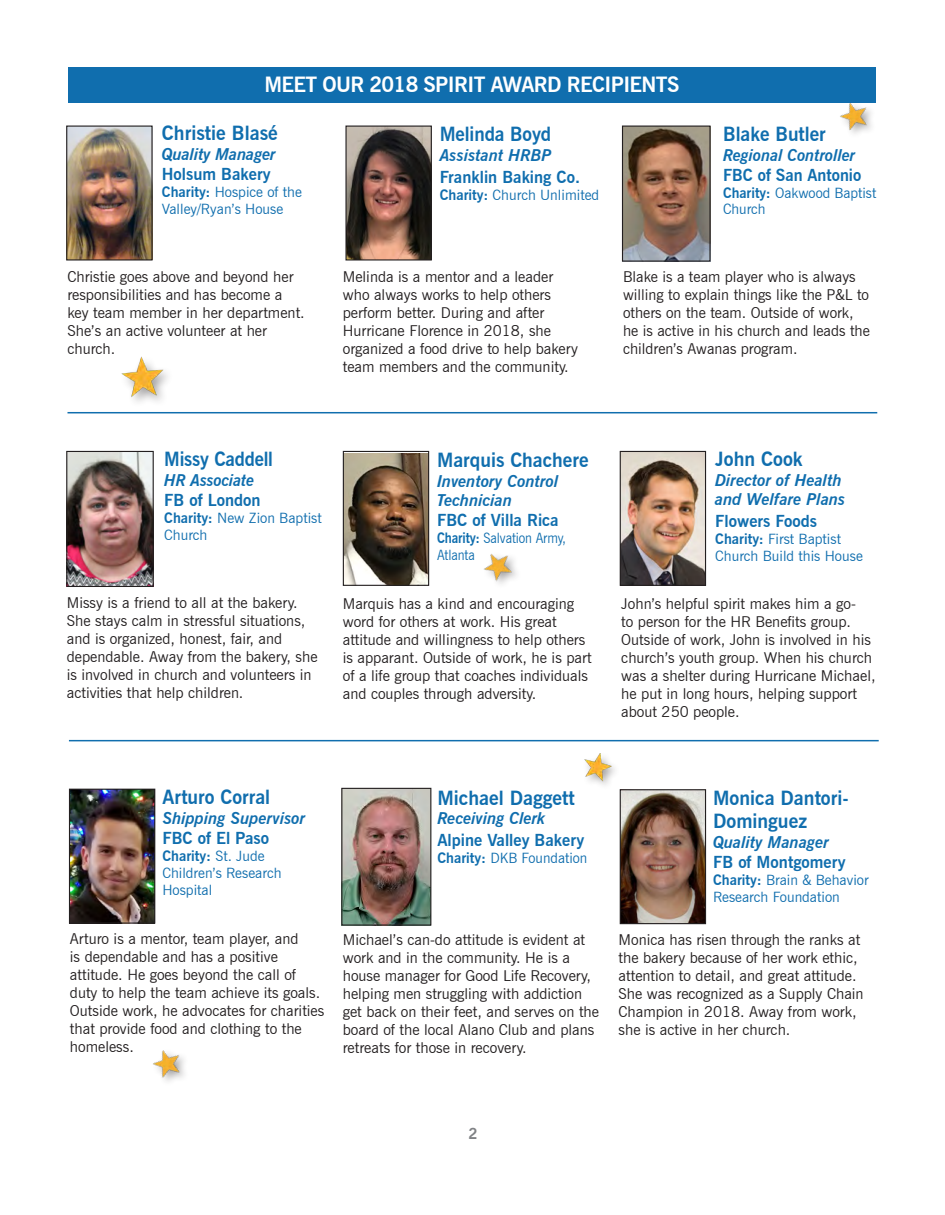
<style>
.page{position:relative;width:945px;height:1215px;background:#fff}
.page>*{position:absolute;margin:0;border:0;box-sizing:border-box;transform-origin:0 0}
.t1{font:700 21px "News Gothic BT";letter-spacing:-.03em;color:#fff}
.t2{font:700 19.5px/23.4px "News Gothic BT";color:#106eae}
.t3{font:700 19.5px "News Gothic BT";color:#106eae;scale:.95 1}
.t4{font:italic 700 16.5px/19.8px "News Gothic BT";color:#106eae}
.t5{font:700 16.5px "News Gothic BT";color:#106eae}
.t6{font:15px/18px "News Gothic BT";color:#231f20}
.t7{font:700 15px "News Gothic BT";color:#808285}
.t8{font:14.25px/17.1px "News Gothic BT";color:#106eae}
.t9{font:14.25px/17.1px "News Gothic BT";color:#106eae;scale:.9 1}
.s1{font-weight:700}
</style>
<div class="page">
<img style="left:68px;top:128px;width:83px;height:131px">
<div style="left:66px;top:126px;width:87px;height:135px;border:1px solid #231f20"></div>
<img style="left:347px;top:128px;width:83px;height:131px">
<div style="left:345px;top:126px;width:87px;height:135px;border:1px solid #231f20"></div>
<img style="left:68px;top:453px;width:84px;height:132px">
<div style="left:66px;top:451px;width:88px;height:136px;border:1px solid #231f20"></div>
<hr style="left:68px;top:412px;width:809px;height:1px;background:#106eae">
<hr style="left:69px;top:740px;width:810px;height:1px;background:#106eae">
<img style="left:622px;top:453px;width:82px;height:131px">
<div style="left:620px;top:451px;width:86px;height:135px;border:1px solid #231f20"></div>
<img style="left:345px;top:453px;width:82px;height:131px">
<div style="left:343px;top:451px;width:86px;height:135px;border:1px solid #231f20"></div>
<img style="left:71px;top:791px;width:82px;height:131px">
<div style="left:69px;top:789px;width:86px;height:135px;border:1px solid #231f20"></div>
<div style="left:68px;top:68px;width:808px;height:35px;background:#106eae"></div>
<img style="left:622px;top:791px;width:82px;height:131px">
<div style="left:620px;top:789px;width:86px;height:135px;border:1px solid #231f20"></div>
<img style="left:122px;top:356px;width:46px;height:46px">
<img style="left:153px;top:1050px;width:32px;height:32px">
<img style="left:584px;top:753px;width:29px;height:29px">
<img style="left:840px;top:103px;width:32px;height:31px">
<img style="left:484px;top:554px;width:33px;height:30px">
<img style="left:624px;top:128px;width:85px;height:132px">
<div style="left:622px;top:126px;width:89px;height:136px;border:1px solid #231f20"></div>
<img style="left:343px;top:790px;width:86px;height:134px">
<div style="left:341px;top:788px;width:90px;height:138px;border:1px solid #231f20"></div>
<p class="t1" style="left:264px;top:72px;width:417px">MEET OUR 2018 SPIRIT AWARD RECIPIENTS</p>
<p class="t2" style="left:162px;top:122px;width:118px">Christie Blasé</p>
<p class="t4" style="left:162px;top:144px;width:115px">Quality Manager</p>
<p class="t5" style="left:162px;top:164px;width:111px">Holsum Bakery</p>
<p class="t8" style="left:162px;top:183px;width:141px"><span class="s1">Charity:</span> Hospice of the<br>Valley/Ryan’s House</p>
<p class="t2" style="left:440px;top:123px;width:113px">Melinda Boyd</p>
<p class="t4" style="left:440px;top:145px;width:113px">Assistant HRBP</p>
<p class="t5" style="left:440px;top:167px;width:142px">Franklin Baking Co.</p>
<p class="t8" style="left:440px;top:186px;width:161px"><span class="s1">Charity:</span> Church Unlimited</p>
<p class="t2" style="left:723px;top:123px;width:104px">Blake Butler</p>
<p class="t4" style="left:723px;top:145px;width:134px">Regional Controller</p>
<p class="t5" style="left:723px;top:165px;width:140px">FBC of San Antonio</p>
<p class="t8" style="left:723px;top:184px;width:155px;line-height:16.5px"><span class="s1">Charity:</span> Oakwood Baptist<br>Church</p>
<p class="t6" style="left:67px;top:268px;width:239px">Christie goes above and beyond her responsibilities and has become a key team member in her department.<br>She’s an active volunteer at her church.</p>
<p class="t6" style="left:343px;top:268px;width:237px">Melinda is a mentor and a leader who always works to help others perform better. During and after<br>Hurricane Florence in 2018, she organized a food drive to help bakery team members and the community.</p>
<p class="t6" style="left:623px;top:268px;width:248px">Blake is a team player who is always willing to explain things like the P&amp;L to others on the team. Outside of work, he is active in his church and leads the children’s Awanas program.</p>
<p class="t3" style="left:164px;top:447px;width:116px">Missy Caddell</p>
<p class="t4" style="left:164px;top:470px;width:91px">HR Associate</p>
<p class="t5" style="left:164px;top:490px;width:98px">FB of London</p>
<p class="t8" style="left:164px;top:509px;width:159px"><span class="s1">Charity:</span> New Zion Baptist<br>Church</p>
<p class="t6" style="left:67px;top:594px;width:252px">Missy is a friend to all at the bakery.<br>She stays calm in stressful situations, and is organized, honest, fair, and dependable. Away from the bakery, she is involved in church and volunteers in activities that help children.</p>
<p class="t2" style="left:437px;top:448px;width:153px">Marquis Chachere</p>
<p class="t4" style="left:437px;top:471px;width:123px">Inventory Control<br>Technician</p>
<p class="t5" style="left:437px;top:510px;width:123px">FBC of Villa Rica</p>
<p class="t9" style="left:437px;top:530px;width:145px"><span class="s1">Charity:</span> Salvation Army,<br>Atlanta</p>
<p class="t6" style="left:343px;top:594px;width:250px">Marquis has a kind and encouraging word for others at work. His great attitude and willingness to help others is apparant. Outside of work, he is part of a life group that coaches individuals and couples through adversity.</p>
<p class="t2" style="left:715px;top:447px;width:89px">John Cook</p>
<p class="t4" style="left:715px;top:470px;width:132px">Director of Health and Welfare Plans</p>
<p class="t5" style="left:715px;top:511px;width:103px">Flowers Foods</p>
<p class="t8" style="left:715px;top:530px;width:149px"><span class="s1">Charity:</span> First Baptist<br>Church Build this House</p>
<p class="t6" style="left:621px;top:594px;width:256px">John’s helpful spirit makes him a go-<br>to person for the HR Benefits group.<br>Outside of work, John is involved in his church’s youth group. When his church was a shelter during Hurricane Michael, he put in long hours, helping support about 250 people.</p>
<p class="t2" style="left:162px;top:785px;width:109px">Arturo Corral</p>
<p class="t4" style="left:162px;top:808px;width:144px">Shipping Supervisor</p>
<p class="t5" style="left:162px;top:828px;width:108px">FBC of El Paso</p>
<p class="t8" style="left:162px;top:847px;width:121px"><span class="s1">Charity:</span> St. Jude<br>Children’s Research<br>Hospital</p>
<p class="t6" style="left:70px;top:930px;width:256px">Arturo is a mentor, team player, and<br>is dependable and has a positive attitude. He goes beyond the call of duty to help the team achieve its goals.<br>Outside work, he advocates for charities that provide food and clothing to the homeless.</p>
<p class="t2" style="left:437px;top:786px;width:139px">Michael Daggett</p>
<p class="t4" style="left:437px;top:808px;width:109px">Receiving Clerk</p>
<p class="t5" style="left:437px;top:830px;width:148px">Alpine Valley Bakery</p>
<p class="t8" style="left:437px;top:849px;width:151px"><span class="s1">Charity:</span> DKB Foundation</p>
<p class="t6" style="left:343px;top:930px;width:258px">Michael’s can-do attitude is evident at work and in the community. He is a house manager for Good Life Recovery, helping men struggling with addiction get back on their feet, and serves on the board of the local Alano Club and plans retreats for those in recovery.</p>
<p class="t2" style="left:713px;top:786px;width:137px">Monica Dantori-<br>Dominguez</p>
<p class="t4" style="left:713px;top:832px;width:117px">Quality Manager</p>
<p class="t5" style="left:713px;top:852px;width:134px">FB of Montgomery</p>
<p class="t8" style="left:713px;top:871px;width:157px"><span class="s1">Charity:</span> Brain &amp; Behavior<br>Research Foundation</p>
<p class="t6" style="left:619px;top:930px;width:247px">Monica has risen through the ranks at the bakery because of her work ethic, attention to detail, and great attitude.<br>She was recognized as a Supply Chain Champion in 2018. Away from work, she is active in her church.</p>
<p class="t7" style="left:468px;top:1125px;width:11px">2</p>
</div>
